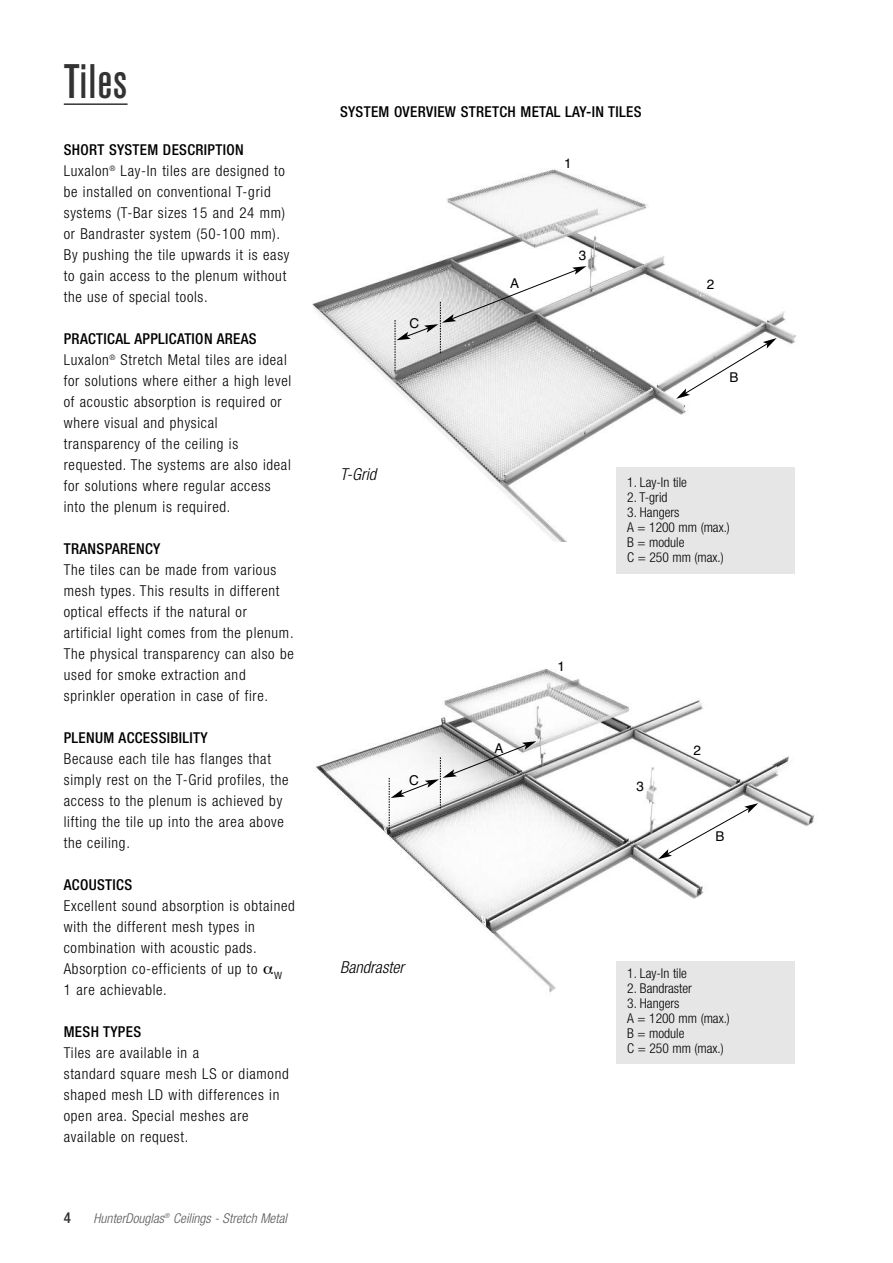
<style>
.page{position:relative;width:893px;height:1263px;background:#fff}
.page>*{position:absolute;margin:0;border:0;box-sizing:border-box;transform-origin:0 0}
.t1{font:500 condensed 48px "Akzidenz Grotesk BE";letter-spacing:.02em;color:#333}
.t2{font:italic 300 condensed 16.5px "Helvetica Neue";letter-spacing:.005em;color:#000}
.t3{font:300 condensed 15px/21px "Helvetica Neue";letter-spacing:.045em;color:#000}
.t4{font:500 condensed 15px "Helvetica Neue";letter-spacing:.025em;color:#000}
.t5{font:500 condensed 15px "Helvetica Neue";color:#333}
.t6{font:300 condensed 13.5px/15px "Helvetica Neue";color:#000}
.t7{font:italic 300 condensed 13.5px "Helvetica Neue";letter-spacing:.005em;color:#595959}
.t8{font:13.5px "Helvetica";color:#000}
.s1{font-weight:500}
</style>
<div class="page">
<hr style="left:64px;top:103px;width:64px;height:2px;background:#333">
<img style="left:312px;top:169px;width:484px;height:372px">
<div style="left:617px;top:468px;width:178px;height:106px;background:#e6e6e6"></div>
<img style="left:316px;top:669px;width:498px;height:338px">
<div style="left:617px;top:961px;width:178px;height:102px;background:#e6e6e6"></div>
<svg style="left:395px;top:266px;width:191px;height:105px"></svg>
<svg style="left:676px;top:338px;width:101px;height:61px"></svg>
<svg style="left:389px;top:741px;width:147px;height:88px"></svg>
<svg style="left:658px;top:803px;width:100px;height:56px"></svg>
<h1 class="t1" style="left:64px;top:64px;width:65px">Tiles</h1>
<p class="t3" style="left:64px;top:141px;width:227px"><span class="s1">SHORT SYSTEM DESCRIPTION </span>Luxalon<sup>®</sup> Lay-In tiles are designed to be installed on conventional T-grid systems (T-Bar sizes 15 and 24 mm) or Bandraster system (50-100 mm).<br>By pushing the tile upwards it is easy to gain access to the plenum without the use of special tools.</p>
<p class="t3" style="left:64px;top:330px;width:229px"><span class="s1">PRACTICAL APPLICATION AREAS </span>Luxalon<sup>®</sup> Stretch Metal tiles are ideal for solutions where either a high level of acoustic absorption is required or where visual and physical transparency of the ceiling is requested. The systems are also ideal for solutions where regular access into the plenum is required.</p>
<p class="t4" style="left:64px;top:544px;width:98px">TRANSPARENCY</p>
<p class="t3" style="left:64px;top:561px;width:232px">The tiles can be made from various mesh types. This results in different optical effects if the natural or artificial light comes from the plenum.<br>The physical transparency can also be used for smoke extraction and sprinkler operation in case of fire.</p>
<p class="t4" style="left:64px;top:733px;width:146px">PLENUM ACCESSIBILITY</p>
<p class="t3" style="left:64px;top:750px;width:226px">Because each tile has flanges that simply rest on the T-Grid profiles, the access to the plenum is achieved by lifting the tile up into the area above the ceiling.</p>
<p class="t4" style="left:64px;top:880px;width:70px">ACOUSTICS</p>
<p class="t3" style="left:64px;top:897px;width:233px">Excellent sound absorption is obtained with the different mesh types in combination with acoustic pads.<br>Absorption co-efficients of up to <sub>w<br></sub>1 are achievable.</p>
<p class="t4" style="left:64px;top:1027px;width:79px">MESH TYPES</p>
<p class="t3" style="left:64px;top:1044px;width:226px">Tiles are available in a<br>standard square mesh LS or diamond shaped mesh LD with differences in open area. Special meshes are available on request.</p>
<p class="t5" style="left:64px;top:1212px;width:9px">4</p>
<p class="t7" style="left:94px;top:1213px;width:195px">HunterDouglas<sup>®</sup> Ceilings - Stretch Metal</p>
<p class="t4" style="left:340px;top:106px;width:303px">SYSTEM OVERVIEW STRETCH METAL LAY-IN TILES</p>
<p class="t8" style="left:409px;top:315px;width:11px">C</p>
<p class="t2" style="left:340px;top:468px;width:37px">T-Grid</p>
<p class="t8" style="left:409px;top:772px;width:11px">C</p>
<p class="t2" style="left:340px;top:961px;width:65px">Bandraster</p>
<p class="t8" style="left:510px;top:276px;width:11px">A</p>
<p class="t8" style="left:564px;top:155px;width:9px">1</p>
<p class="t8" style="left:579px;top:247px;width:9px">3</p>
<p class="t8" style="left:494px;top:740px;width:11px">A</p>
<p class="t8" style="left:558px;top:658px;width:9px">1</p>
<p class="t8" style="left:707px;top:276px;width:9px">2</p>
<p class="t8" style="left:730px;top:369px;width:11px">B</p>
<p class="t6" style="left:627px;top:476px;width:61px">1. Lay-In tile</p>
<p class="t6" style="left:627px;top:491px;width:42px">2. T-grid</p>
<p class="t6" style="left:627px;top:506px;width:104px">3. Hangers<br>A = 1200 mm (max.)<br>B = module<br>C = 250 mm (max.)</p>
<p class="t8" style="left:636px;top:778px;width:9px">3</p>
<p class="t8" style="left:694px;top:742px;width:9px">2</p>
<p class="t8" style="left:715px;top:829px;width:11px">B</p>
<p class="t6" style="left:627px;top:967px;width:61px">1. Lay-In tile</p>
<p class="t6" style="left:627px;top:982px;width:66px">2. Bandraster</p>
<p class="t6" style="left:627px;top:997px;width:104px">3. Hangers<br>A = 1200 mm (max.)<br>B = module<br>C = 250 mm (max.)</p>
</div>
